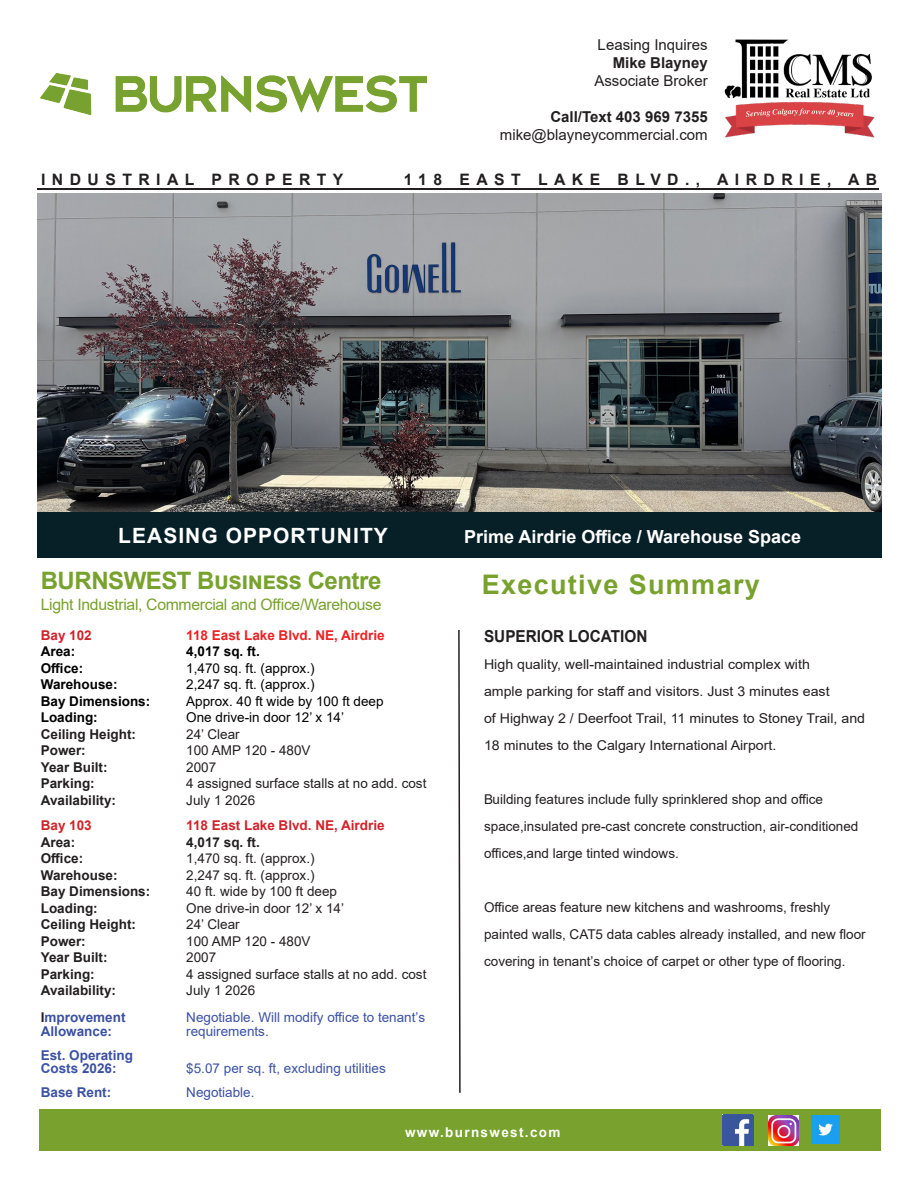
<style>
.page{position:relative;width:918px;height:1188px;background:#fff}
.page>*{position:absolute;margin:0;border:0;box-sizing:border-box;transform-origin:0 0}
.t1{font:700 27px "Arial";letter-spacing:.05em;color:#78a22d}
.t2{font:700 24px "Arial";letter-spacing:-.02em;color:#78a22d}
.t3{font:700 21px "Arial";letter-spacing:.05em;color:#fff}
.t4{font:700 18px "Arial";color:#fff}
.t5{font:700 16.5px "Arial";color:#231f20;scale:.93 1}
.t6{font:700 15.75px "Arial";letter-spacing:.41em;color:#231f20}
.t7{font:15.75px "Arial";letter-spacing:-.02em;color:#78a22d}
.t8{font:15px "Arial";color:#231f20}
.t9{font:700 15px "Arial";color:#231f20}
.t10{font:13.5px/27px "Arial";color:#231f20}
.t11{font:13.5px/27px "Arial";color:#231f20;scale:1.05 1}
.t12{font:700 13.5px "Arial";color:#231f20}
.t13{font:13.5px "Arial";color:#3b51a3}
.t14{font:13.5px "Arial";color:#000}
.t15{font:700 13.5px "Arial";color:#000}
.t16{font:700 13.5px "Arial";color:#3b51a3}
.t17{font:700 13.5px "Arial";color:#d1232a}
.t18{font:700 13.5px "Arial";color:#ee2123}
.t19{font:700 13.5px "Arial";letter-spacing:.1em;color:#fff}
.s1{color:#231f20}
</style>
<div class="page">
<hr style="left:38px;top:188px;width:841px;height:2px;background:#231f20">
<div style="left:39px;top:1109px;width:841px;height:42px;background:#78a22d"></div>
<img style="left:723px;top:1115px;width:31px;height:31px">
<img style="left:769px;top:1115px;width:30px;height:30px">
<img style="left:811px;top:1115px;width:29px;height:29px">
<svg style="left:458px;top:630px;width:3px;height:463px"></svg>
<img style="left:40px;top:73px;width:387px;height:42px">
<img style="left:724px;top:39px;width:151px;height:99px">
<img style="left:37px;top:193px;width:845px;height:365px">
<div style="left:38px;top:513px;width:844px;height:45px;background:#072027"></div>
<p class="t8" style="left:598px;top:35px;width:112px">Leasing Inquires</p>
<p class="t9" style="left:613px;top:53px;width:97px">Mike Blayney</p>
<p class="t8" style="left:594px;top:71px;width:115px">Associate Broker</p>
<p class="t9" style="left:550px;top:107px;width:159px">Call/Text 403 969 7355</p>
<p class="t8" style="left:500px;top:125px;width:209px">mike@blayneycommercial.com</p>
<p class="t6" style="left:41px;top:168px;width:304px">INDUSTRIAL PROPERTY</p>
<p class="t6" style="left:404px;top:168px;width:475px">118 EAST LAKE BLVD., AIRDRIE, AB</p>
<p class="t3" style="left:118px;top:521px;width:271px">LEASING OPPORTUNITY</p>
<p class="t4" style="left:464px;top:524px;width:339px">Prime Airdrie Office / Warehouse Space</p>
<p class="t2" style="left:41px;top:563px;width:342px">BURNSWEST Business Centre</p>
<p class="t7" style="left:41px;top:593px;width:342px">Light Industrial, Commercial and Office/Warehouse</p>
<p class="t17" style="left:41px;top:625px;width:53px">Bay 102</p>
<p class="t18" style="left:186px;top:625px;width:200px">118 East Lake Blvd. NE, Airdrie</p>
<p class="t15" style="left:41px;top:642px;width:36px">Area:</p>
<p class="t15" style="left:186px;top:642px;width:75px">4,017 sq. ft.</p>
<p class="t15" style="left:41px;top:658px;width:44px">Office:</p>
<p class="t14" style="left:186px;top:659px;width:130px">1,470 sq. ft. (approx.)</p>
<p class="t15" style="left:41px;top:675px;width:78px">Warehouse:</p>
<p class="t14" style="left:186px;top:675px;width:130px">2,247 sq. ft. (approx.)</p>
<p class="t15" style="left:41px;top:691px;width:111px">Bay Dimensions:</p>
<p class="t14" style="left:186px;top:692px;width:199px">Approx. 40 ft wide by 100 ft deep</p>
<p class="t15" style="left:41px;top:708px;width:58px">Loading:</p>
<p class="t14" style="left:186px;top:708px;width:159px">One drive-in door 12’ x 14’</p>
<p class="t12" style="left:41px;top:724px;width:97px">Ceiling Height:</p>
<p class="t10" style="left:186px;top:720px;width:55px">24’ Clear</p>
<p class="t12" style="left:41px;top:741px;width:47px">Power:</p>
<p class="t10" style="left:186px;top:737px;width:126px">100 AMP 120 - 480V</p>
<p class="t12" style="left:41px;top:757px;width:68px">Year Built:</p>
<p class="t10" style="left:186px;top:753px;width:32px">2007</p>
<p class="t12" style="left:41px;top:774px;width:56px">Parking:</p>
<p class="t10" style="left:186px;top:770px;width:242px">4 assigned surface stalls at no add. cost</p>
<p class="t12" style="left:41px;top:790px;width:77px">Availability:</p>
<p class="t10" style="left:186px;top:786px;width:71px">July 1 2026</p>
<p class="t17" style="left:41px;top:816px;width:53px">Bay 103</p>
<p class="t17" style="left:186px;top:816px;width:200px">118 East Lake Blvd. NE, Airdrie</p>
<p class="t12" style="left:41px;top:832px;width:36px">Area:</p>
<p class="t12" style="left:186px;top:832px;width:75px">4,017 sq. ft.</p>
<p class="t12" style="left:41px;top:849px;width:44px">Office:</p>
<p class="t10" style="left:186px;top:845px;width:130px">1,470 sq. ft. (approx.)</p>
<p class="t12" style="left:41px;top:865px;width:78px">Warehouse:</p>
<p class="t10" style="left:186px;top:861px;width:130px">2,247 sq. ft. (approx.)</p>
<p class="t12" style="left:41px;top:882px;width:111px">Bay Dimensions:</p>
<p class="t10" style="left:186px;top:878px;width:152px">40 ft. wide by 100 ft deep</p>
<p class="t12" style="left:41px;top:898px;width:58px">Loading:</p>
<p class="t10" style="left:186px;top:894px;width:159px">One drive-in door 12’ x 14’</p>
<p class="t12" style="left:41px;top:915px;width:97px">Ceiling Height:</p>
<p class="t10" style="left:186px;top:911px;width:55px">24’ Clear</p>
<p class="t12" style="left:41px;top:931px;width:47px">Power:</p>
<p class="t10" style="left:186px;top:927px;width:126px">100 AMP 120 - 480V</p>
<p class="t12" style="left:41px;top:948px;width:68px">Year Built:</p>
<p class="t10" style="left:186px;top:944px;width:32px">2007</p>
<p class="t12" style="left:41px;top:964px;width:56px">Parking:</p>
<p class="t10" style="left:186px;top:960px;width:242px">4 assigned surface stalls at no add. cost</p>
<p class="t12" style="left:41px;top:981px;width:77px">Availability:</p>
<p class="t10" style="left:186px;top:977px;width:71px">July 1 2026</p>
<p class="t16" style="left:41px;top:1008px;width:86px"><span class="s1">I</span>mprovement</p>
<p class="t13" style="left:186px;top:1008px;width:240px">Negotiable. Will modify office to tenant’s</p>
<p class="t16" style="left:41px;top:1021px;width:73px">Allowance:</p>
<p class="t13" style="left:186px;top:1022px;width:84px">requirements.</p>
<p class="t16" style="left:41px;top:1045px;width:94px">Est. Operating</p>
<p class="t16" style="left:41px;top:1059px;width:77px">Costs 2026:</p>
<p class="t13" style="left:186px;top:1059px;width:201px">$5.07 per sq. ft, excluding utilities</p>
<p class="t16" style="left:41px;top:1083px;width:72px">Base Rent:</p>
<p class="t13" style="left:186px;top:1083px;width:70px">Negotiable.</p>
<p class="t1" style="left:482px;top:565px;width:280px">Executive Summary</p>
<p class="t5" style="left:484px;top:624px;width:177px">SUPERIOR LOCATION</p>
<p class="t11" style="left:484px;top:650px;width:312px">High quality, well-maintained industrial complex with</p>
<p class="t11" style="left:484px;top:677px;width:331px">ample parking for staff and visitors. Just 3 minutes east</p>
<p class="t11" style="left:484px;top:704px;width:364px">of Highway 2 / Deerfoot Trail, 11 minutes to Stoney Trail, and<br>18 minutes to the Calgary International Airport.</p>
<p class="t10" style="left:484px;top:785px;width:376px">Building features include fully sprinklered shop and office space,insulated pre-cast concrete construction, air-conditioned offices,and large tinted windows.</p>
<p class="t10" style="left:484px;top:893px;width:348px">Office areas feature new kitchens and washrooms, freshly</p>
<p class="t10" style="left:484px;top:920px;width:383px">painted walls, CAT5 data cables already installed, and new floor covering in tenant’s choice of carpet or other type of flooring.</p>
<p class="t19" style="left:405px;top:1123px;width:157px">www.burnswest.com</p>
</div>
